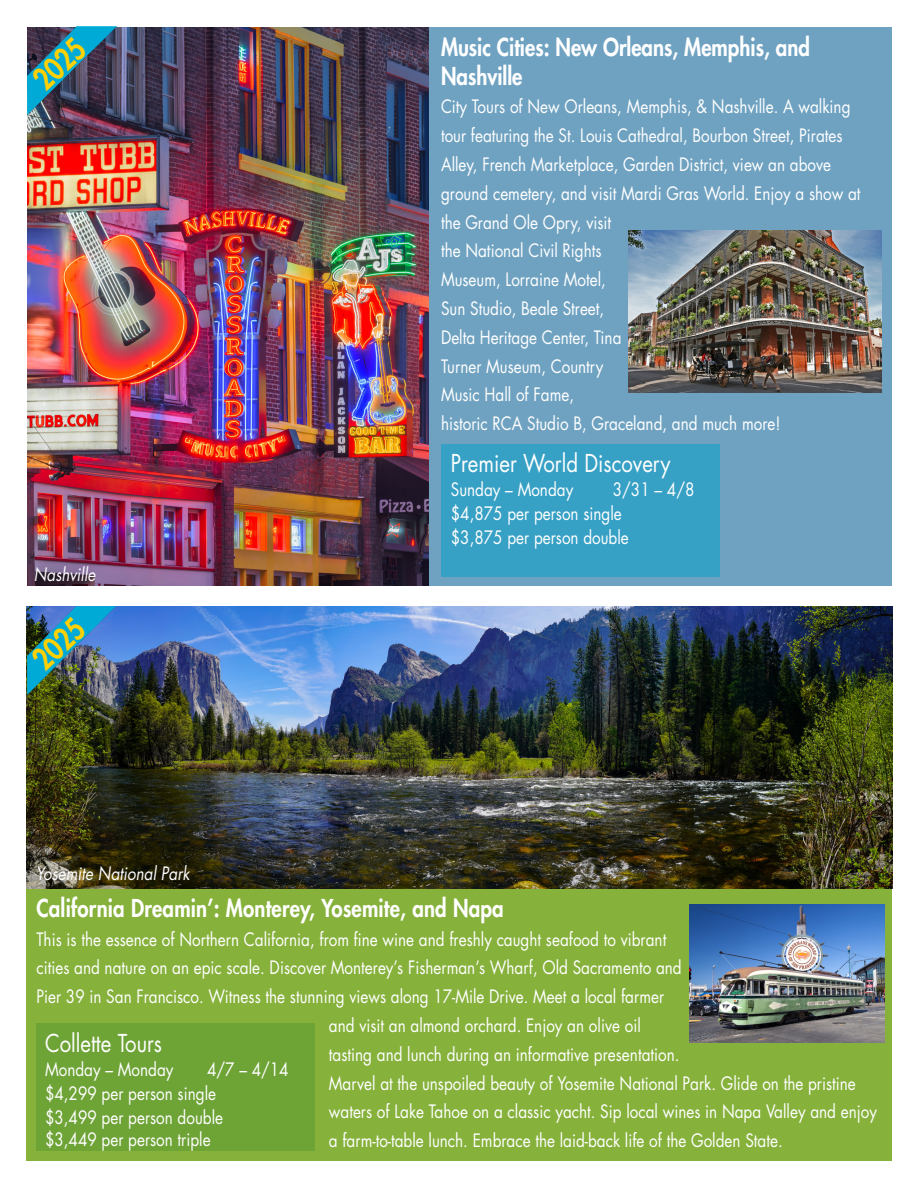
<style>
.page{position:relative;width:918px;height:1188px;background:#fff}
.page>*{position:absolute;margin:0;border:0;box-sizing:border-box;transform-origin:0 0}
.Class_Head_Blue{font:800 30px "Futura Std";color:#fed105;scale:.85 1}
.Class_Head_Blue-2{font:800 24px/28.8px "Futura Std";color:#fff;scale:.85 1}
.Class_Head_Blue-3{font:24px "Futura Std";color:#fff;scale:.85 1}
.Class_Head_Blue-4{font:18px/28.8px "Futura Std";color:#fff;scale:.85 1}
.t1{font:italic 18px "Futura Std";color:#fff;scale:.85 1}
</style>
<div class="page">
<div style="left:28px;top:27px;width:864px;height:559px;background:#6fa2c1"></div>
<div style="left:441px;top:444px;width:279px;height:133px;background:#37a0c5"></div>
<img style="left:28px;top:27px;width:401px;height:559px">
<img style="left:28px;top:27px;width:88px;height:88px">
<img style="left:628px;top:230px;width:253px;height:163px">
<div style="left:27px;top:607px;width:865px;height:554px;background:#86b13b"></div>
<div style="left:36px;top:1024px;width:279px;height:127px;background:#6ea336"></div>
<img style="left:27px;top:607px;width:865px;height:281px">
<img style="left:27px;top:607px;width:88px;height:88px">
<img style="left:690px;top:904px;width:194px;height:139px">
<p class="Class_Head_Blue" style="left:25px;top:70px;width:71px;rotate:-43deg">2025</p>
<p class="Class_Head_Blue-2" style="left:441px;top:33px;width:435px">Music Cities: New Orleans, Memphis, and<br>Nashville</p>
<p class="Class_Head_Blue-4" style="left:441px;top:93px;width:495px">City Tours of New Orleans, Memphis, &amp; Nashville. A walking tour featuring the St. Louis Cathedral, Bourbon Street, Pirates Alley, French Marketplace, Garden District, view an above ground cemetery, and visit Mardi Gras World. Enjoy a show at the Grand Ole Opry, visit<br>the National Civil Rights<br>Museum, Lorraine Motel,<br>Sun Studio, Beale Street,<br>Delta Heritage Center, Tina<br>Turner Museum, Country<br>Music Hall of Fame,<br>historic RCA Studio B, Graceland, and much more!</p>
<p class="Class_Head_Blue-3" style="left:451px;top:448px;width:260px">Premier World Discovery</p>
<p class="Class_Head_Blue-4" style="left:451px;top:475px;width:146px">Sunday – Monday</p>
<p class="Class_Head_Blue-4" style="left:451px;top:478px;width:288px;line-height:24px;text-indent:162px">3/31 – 4/8 $4,875 per person single<br>$3,875 per person double</p>
<p class="t1" style="left:34px;top:563px;width:74px">Nashville</p>
<p class="Class_Head_Blue" style="left:25px;top:650px;width:71px;rotate:-43deg">2025</p>
<p class="t1" style="left:36px;top:862px;width:183px">Yosemite National Park</p>
<p class="Class_Head_Blue-2" style="left:36px;top:893px;width:551px">California Dreamin’: Monterey, Yosemite, and Napa</p>
<p class="Class_Head_Blue-4" style="left:36px;top:925px;width:743px">This is the essence of Northern California, from fine wine and freshly caught seafood to vibrant</p>
<p class="Class_Head_Blue-4" style="left:36px;top:954px;width:761px">cities and nature on an epic scale. Discover Monterey’s Fisherman’s Wharf, Old Sacramento and</p>
<p class="Class_Head_Blue-4" style="left:36px;top:982px;width:740px">Pier 39 in San Francisco. Witness the stunning views along 17-Mile Drive. Meet a local farmer</p>
<p class="Class_Head_Blue-4" style="left:329px;top:1011px;width:368px">and visit an almond orchard. Enjoy an olive oil</p>
<p class="Class_Head_Blue-4" style="left:329px;top:1040px;width:414px">tasting and lunch during an informative presentation.</p>
<p class="Class_Head_Blue-4" style="left:329px;top:1069px;width:622px">Marvel at the unspoiled beauty of Yosemite National Park. Glide on the pristine</p>
<p class="Class_Head_Blue-4" style="left:329px;top:1098px;width:646px">waters of Lake Tahoe on a classic yacht. Sip local wines in Napa Valley and enjoy</p>
<p class="Class_Head_Blue-4" style="left:329px;top:1126px;width:535px">a farm-to-table lunch. Embrace the laid-back life of the Golden State.</p>
<p class="Class_Head_Blue-3" style="left:45px;top:1028px;width:139px">Collette Tours</p>
<p class="Class_Head_Blue-4" style="left:45px;top:1055px;width:153px">Monday – Monday</p>
<p class="Class_Head_Blue-4" style="left:45px;top:1058px;width:288px;line-height:24px;text-indent:162px">4/7 – 4/14 $4,299 per person single<br>$3,499 per person double</p>
<p class="Class_Head_Blue-4" style="left:45px;top:1125px;width:196px">$3,449 per person triple</p>
</div>
